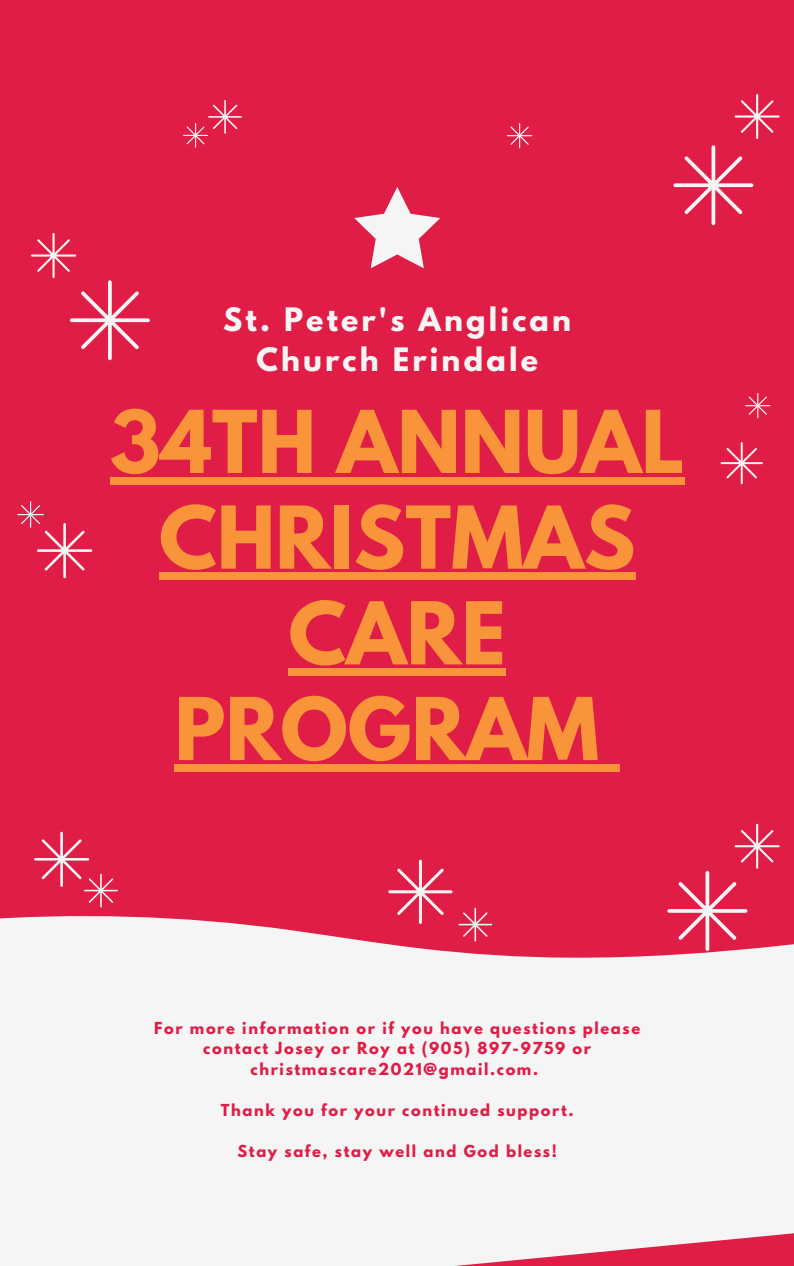
<style>
.page{position:relative;width:794px;height:1266px;background:#fff}
.page>*{position:absolute;margin:0;border:0;box-sizing:border-box;transform-origin:0 0}
.t1{font:700 76.65px/95.7px "League Spartan";color:#f9943b;text-align:center}
.t2{font:700 28.58px/40px "League Spartan";letter-spacing:.11em;color:#f5f5f5;text-align:center}
.t3{font:700 14.62px/20.5px "League Spartan";letter-spacing:.11em;color:#df1d46;text-align:center}
</style>
<div class="page">
<div style="left:0;top:0;width:793px;height:1266px;background:#df1d46"></div>
<svg style="left:0;top:845px;width:793px;height:421px;fill:#f5f5f5"></svg>
<svg style="left:673px;top:145px;width:80px;height:80px"></svg>
<svg style="left:667px;top:823px;width:112px;height:128px"></svg>
<svg style="left:31px;top:233px;width:119px;height:127px"></svg>
<svg style="left:734px;top:94px;width:45px;height:45px"></svg>
<svg style="left:34px;top:831px;width:84px;height:76px"></svg>
<svg style="left:720px;top:442px;width:42px;height:42px"></svg>
<svg style="left:183px;top:100px;width:59px;height:48px"></svg>
<svg style="left:388px;top:859px;width:64px;height:65px"></svg>
<svg style="left:458px;top:907px;width:34px;height:34px"></svg>
<svg style="left:745px;top:393px;width:25px;height:25px"></svg>
<svg style="left:507px;top:123px;width:25px;height:25px"></svg>
<svg style="left:17px;top:501px;width:75px;height:77px"></svg>
<svg style="left:354px;top:187px;width:86px;height:81px"></svg>
<div style="left:110px;top:477px;width:574px;height:7px;background:#f9943b"></div>
<div style="left:159px;top:572px;width:476px;height:8px;background:#f9943b"></div>
<div style="left:288px;top:668px;width:217px;height:7px;background:#f9943b"></div>
<div style="left:174px;top:764px;width:424px;height:7px;background:#f9943b"></div>
<div style="left:598px;top:764px;width:21px;height:7px;background:#f9943b"></div>
<p class="t2" style="left:223px;top:303px;width:349px">St. Peter's Anglican<br>Church Erindale</p>
<p class="t1" style="left:110px;top:404px;width:576px">34TH ANNUAL<br>CHRISTMAS<br>CARE<br>PROGRAM</p>
<p class="t3" style="left:154px;top:1019px;width:487px">For more information or if you have questions please contact Josey or Roy at (905) 897-9759 or christmascare2021@gmail.com.</p>
<p class="t3" style="left:221px;top:1101px;width:354px">Thank you for your continued support.</p>
<p class="t3" style="left:237px;top:1142px;width:321px">Stay safe, stay well and God bless!</p>
</div>
